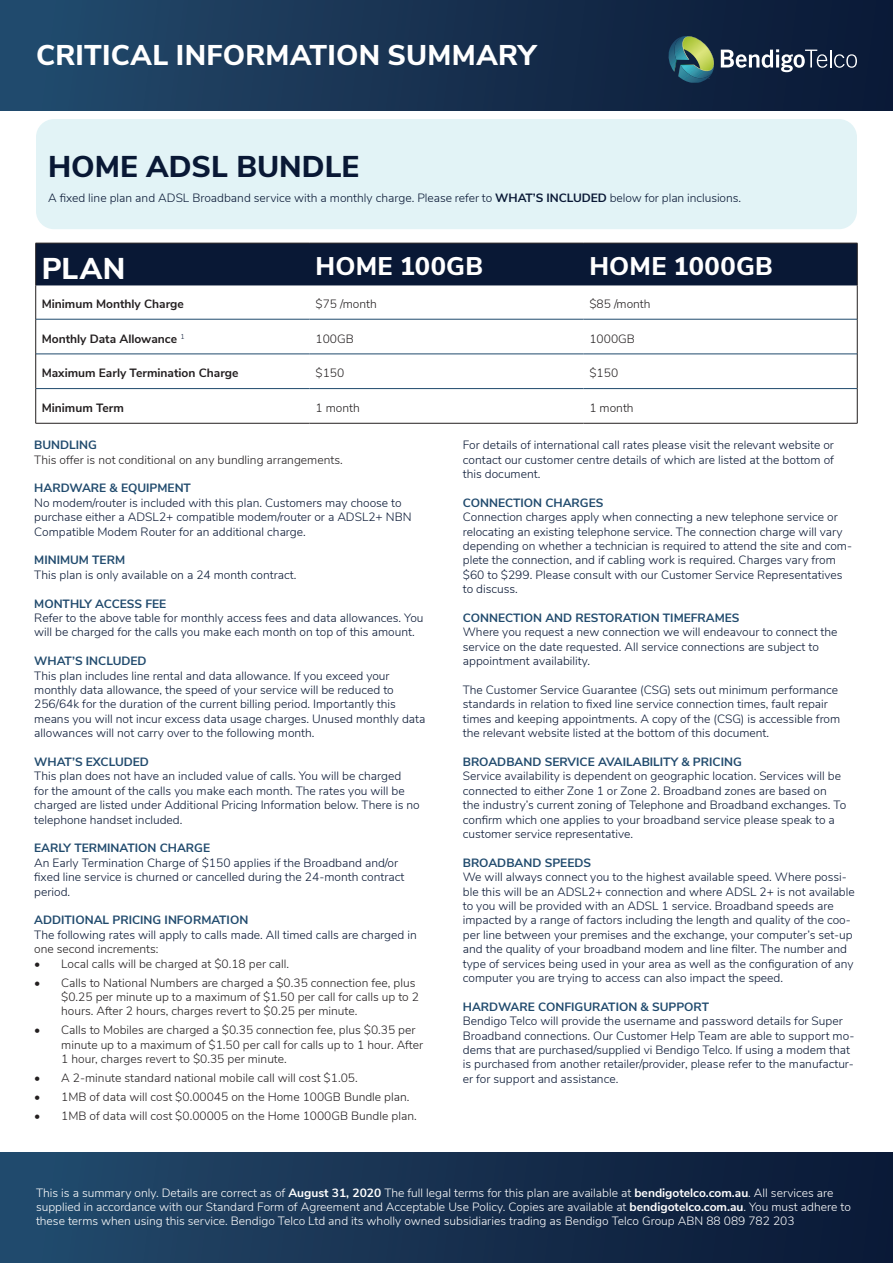
<style>
.page{position:relative;width:893px;height:1263px;background:#fff}
.page>*{position:absolute;margin:0;border:0;box-sizing:border-box;transform-origin:0 0}
.Intro_section{font:800 30px "Nunito Sans";color:#091835}
.t1{font:800 30px "Nunito Sans";color:#fff}
.t2{font:800 28.5px "Nunito Sans";letter-spacing:.005em;color:#fff}
.t3{font:800 25.5px "Nunito Sans";letter-spacing:.01em;color:#fff}
.Intro_section-2{font:300 12px/14.4px "Nunito Sans";color:#091835}
.t4{font:300 12px/14.4px "Nunito Sans";color:#231f20}
.t5{font:300 12px/14.4px "Nunito Sans";color:#fff}
.t6{font:700 12px "Nunito Sans";color:#204a6d}
.t7{font:700 12px "Nunito Sans";color:#231f20}
.s1{font-weight:700}
.s2{font-weight:700;color:#204a6d}
.s3{color:#231f20}
</style>
<div class="page">
<div style="left:0;top:0;width:893px;height:110px;background:linear-gradient(to right,#234b6d,#0a1733)"></div>
<svg style="left:667px;top:36px;width:190px;height:47px;background:#344a59"></svg>
<div style="left:0;top:1153px;width:893px;height:110px;background:linear-gradient(to right,#234b6d,#0a1733)"></div>
<div style="left:36px;top:119px;width:821px;height:110px;background:#e2f3f6;border-radius:18px"></div>
<div style="left:36px;top:244px;width:821px;height:41px;background:#091835"></div>
<hr style="left:35px;top:285px;width:1px;height:34px;background:#231f20">
<hr style="left:857px;top:285px;width:1px;height:34px;background:#231f20">
<hr style="left:35px;top:319px;width:1px;height:35px;background:#231f20">
<hr style="left:857px;top:319px;width:1px;height:35px;background:#231f20">
<hr style="left:35px;top:354px;width:1px;height:35px;background:#231f20">
<hr style="left:857px;top:354px;width:1px;height:35px;background:#231f20">
<hr style="left:35px;top:389px;width:1px;height:34px;background:#231f20">
<hr style="left:857px;top:389px;width:1px;height:34px;background:#231f20">
<hr style="left:36px;top:423px;width:274px;height:1px;background:#231f20">
<hr style="left:310px;top:423px;width:273px;height:1px;background:#231f20">
<hr style="left:583px;top:423px;width:274px;height:1px;background:#231f20">
<hr style="left:36px;top:319px;width:274px;height:1px;background:#204a6d">
<hr style="left:310px;top:319px;width:273px;height:1px;background:#204a6d">
<hr style="left:583px;top:319px;width:274px;height:1px;background:#204a6d">
<hr style="left:36px;top:354px;width:274px;height:1px;background:#204a6d">
<hr style="left:310px;top:354px;width:273px;height:1px;background:#204a6d">
<hr style="left:583px;top:354px;width:274px;height:1px;background:#204a6d">
<hr style="left:36px;top:388px;width:274px;height:1px;background:#204a6d">
<hr style="left:310px;top:388px;width:273px;height:1px;background:#204a6d">
<hr style="left:583px;top:388px;width:274px;height:1px;background:#204a6d">
<hr style="left:36px;top:243px;width:274px;height:1px;background:#231f20">
<hr style="left:35px;top:243px;width:1px;height:42px;background:#231f20">
<hr style="left:310px;top:243px;width:273px;height:1px;background:#231f20">
<hr style="left:583px;top:243px;width:274px;height:1px;background:#231f20">
<hr style="left:857px;top:243px;width:1px;height:42px;background:#231f20">
<p class="t2" style="left:36px;top:34px;width:502px">CRITICAL INFORMATION SUMMARY</p>
<p class="Intro_section" style="left:48px;top:144px;width:313px">HOME ADSL BUNDLE</p>
<p class="Intro_section-2" style="left:48px;top:190px;width:694px">A fixed line plan and ADSL Broadband service with a monthly charge. Please refer to <span class="s1">WHAT’S INCLUDED</span> below for plan inclusions.</p>
<p class="t1" style="left:42px;top:247px;width:85px">PLAN</p>
<p class="t3" style="left:316px;top:247px;width:169px">HOME 100GB</p>
<p class="t3" style="left:589px;top:247px;width:185px">HOME 1000GB</p>
<p class="t7" style="left:42px;top:295px;width:144px">Minimum Monthly Charge</p>
<p class="t4" style="left:316px;top:296px;width:63px">$75 /month</p>
<p class="t4" style="left:589px;top:296px;width:63px">$85 /month</p>
<p class="t7" style="left:42px;top:330px;width:144px">Monthly Data Allowance <sup>1</sup></p>
<p class="t4" style="left:316px;top:330px;width:40px">100GB</p>
<p class="t4" style="left:589px;top:330px;width:47px">1000GB</p>
<p class="t7" style="left:42px;top:364px;width:198px">Maximum Early Termination Charge</p>
<p class="t4" style="left:316px;top:365px;width:30px">$150</p>
<p class="t4" style="left:589px;top:365px;width:30px">$150</p>
<p class="t7" style="left:42px;top:399px;width:84px">Minimum Term</p>
<p class="t4" style="left:316px;top:400px;width:46px">1 month</p>
<p class="t4" style="left:589px;top:400px;width:46px">1 month</p>
<p class="t4" style="left:34px;top:437px;width:310px"><span class="s2">BUNDLING<br></span>This offer is not conditional on any bundling arrangements.</p>
<p class="Intro_section-2" style="left:34px;top:480px;width:379px"><span class="s2">HARDWARE &amp; EQUIPMENT<br></span>No modem/router is included with this plan. Customers may choose to purchase either a ADSL2+ compatible modem/router or a ADSL2+ NBN Compatible Modem Router for an additional charge.</p>
<p class="Intro_section-2" style="left:34px;top:552px;width:264px"><span class="s2">MINIMUM TERM<br></span>This plan is only available on a 24 month contract.</p>
<p class="Intro_section-2" style="left:34px;top:595px;width:391px"><span class="s2">MONTHLY ACCESS FEE<br></span>Refer to the above table for monthly access fees and data allowances. You will be charged for the calls you make each month on top of this amount.</p>
<p class="t6" style="left:34px;top:652px;width:114px">WHAT’S INCLUDED</p>
<p class="Intro_section-2" style="left:34px;top:667px;width:393px">This plan includes line rental and data allowance. If you exceed your monthly data allowance, the speed of your service will be reduced to 256/64k for the duration of the current billing period. Importantly this means you will not incur excess data usage charges. Unused monthly data allowances will not carry over to the following month.</p>
<p class="t6" style="left:34px;top:753px;width:116px">WHAT’S EXCLUDED</p>
<p class="Intro_section-2" style="left:34px;top:768px;width:387px">This plan does not have an included value of calls. You will be charged<br>for the amount of the calls you make each month. The rates you will be charged are listed under Additional Pricing Information below. There is no telephone handset included.</p>
<p class="t6" style="left:34px;top:839px;width:177px">EARLY TERMINATION CHARGE</p>
<p class="Intro_section-2" style="left:34px;top:855px;width:372px">An Early Termination Charge of $150 applies if the Broadband and/or fixed line service is churned or cancelled during the 24-month contract period.</p>
<p class="t6" style="left:34px;top:911px;width:216px">ADDITIONAL PRICING INFORMATION</p>
<p class="Intro_section-2" style="left:34px;top:927px;width:384px">The following rates will apply to calls made. All timed calls are charged in <span class="s3">one second increments:</span></p>
<p class="t4" style="left:34px;top:955px;width:256px">• Local calls will be charged at $0.18 per call.</p>
<p class="t4" style="left:61px;top:974px;width:359px;text-indent:-27px">• Calls to National Numbers are charged a $0.35 connection fee, plus $0.25 per minute up to a maximum of $1.50 per call for calls up to 2 hours. After 2 hours, charges revert to $0.25 per minute.</p>
<p class="t4" style="left:61px;top:1022px;width:363px;text-indent:-27px">• Calls to Mobiles are charged a $0.35 connection fee, plus $0.35 per minute up to a maximum of $1.50 per call for calls up to 1 hour. After<br>1 hour, charges revert to $0.35 per minute.</p>
<p class="t4" style="left:34px;top:1070px;width:325px">• A 2-minute standard national mobile call will cost $1.05.</p>
<p class="t4" style="left:34px;top:1089px;width:377px">• 1MB of data will cost $0.00045 on the Home 100GB Bundle plan.</p>
<p class="t4" style="left:34px;top:1108px;width:384px">• 1MB of data will cost $0.00005 on the Home 1000GB Bundle plan.</p>
<p class="Intro_section-2" style="left:463px;top:437px;width:373px;text-align:justify">For details of international call rates please visit the relevant website or contact our customer centre details of which are listed at the bottom of this document.</p>
<p class="t6" style="left:463px;top:494px;width:142px">CONNECTION CHARGES</p>
<p class="Intro_section-2" style="left:463px;top:509px;width:391px">Connection charges apply when connecting a new telephone service or relocating an existing telephone service. The connection charge will vary depending on whether a technician is required to attend the site and com&shy;plete the connection, and if cabling work is required. Charges vary from $60 to $299. Please consult with our Customer Service Representatives to discuss.</p>
<p class="t6" style="left:463px;top:609px;width:278px">CONNECTION AND RESTORATION TIMEFRAMES</p>
<p class="Intro_section-2" style="left:463px;top:624px;width:376px">Where you request a new connection we will endeavour to connect the service on the date requested. All service connections are subject to appointment availability.</p>
<p class="Intro_section-2" style="left:463px;top:682px;width:379px">The Customer Service Guarantee (CSG) sets out minimum performance standards in relation to fixed line service connection times, fault repair times and keeping appointments. A copy of the (CSG) is accessible from the relevant website listed at the bottom of this document.</p>
<p class="Intro_section-2" style="left:463px;top:754px;width:385px"><span class="s2">BROADBAND SERVICE AVAILABILITY &amp; PRICING<br></span>Service availability is dependent on geographic location. Services will be connected to either Zone 1 or Zone 2. Broadband zones are based on the industry’s current zoning of Telephone and Broadband exchanges. To confirm which one applies to your broadband service please speak to a customer service representative.</p>
<p class="Intro_section-2" style="left:463px;top:855px;width:393px"><span class="s2">BROADBAND SPEEDS<br></span>We will always connect you to the highest available speed. Where possi&shy;ble this will be an ADSL2+ connection and where ADSL 2+ is not available to you will be provided with an ADSL 1 service. Broadband speeds are impacted by a range of factors including the length and quality of the coo&shy;per line between your premises and the exchange, your computer’s set-up and the quality of your broadband modem and line filter. The number and type of services being used in your area as well as the configuration of any computer you are trying to access can also impact the speed.</p>
<p class="Intro_section-2" style="left:463px;top:999px;width:393px"><span class="s2">HARDWARE CONFIGURATION &amp; SUPPORT<br></span>Bendigo Telco will provide the username and password details for Super Broadband connections. Our Customer Help Team are able to support mo&shy;dems that are purchased/supplied vi Bendigo Telco. If using a modem that is purchased from another retailer/provider, please refer to the manufactur&shy;er for support and assistance.</p>
<p class="t5" style="left:36px;top:1184px;width:816px">This is a summary only. Details are correct as of <span class="s1">August 31, 2020</span> The full legal terms for this plan are available at <span class="s1">bendigotelco.com.au</span>. All services are supplied in accordance with our Standard Form of Agreement and Acceptable Use Policy. Copies are available at <span class="s1">bendigotelco.com.au</span>. You must adhere to these terms when using this service. Bendigo Telco Ltd and its wholly owned subsidiaries trading as Bendigo Telco Group ABN 88 089 782 203</p>
</div>
